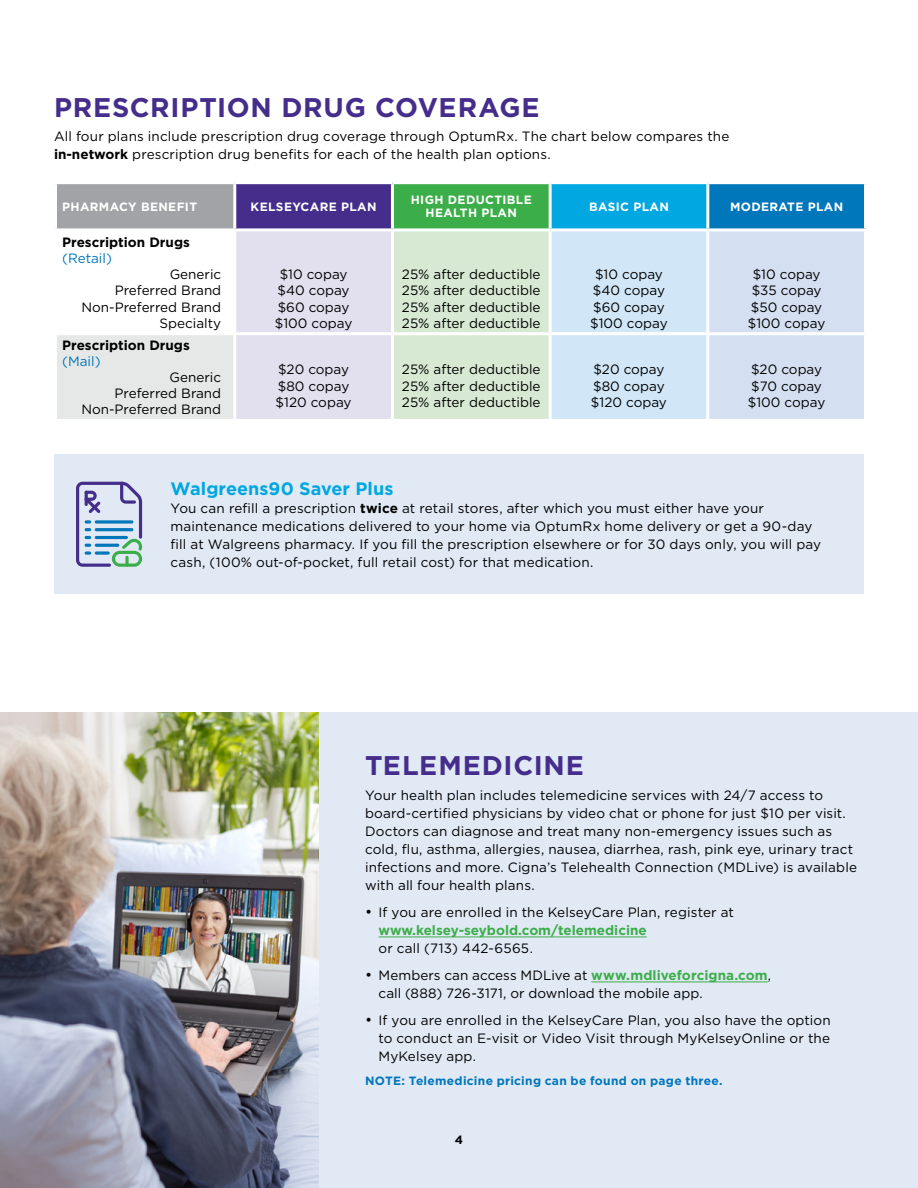
<style>
.page{position:relative;width:918px;height:1188px;background:#fff}
.page>*{position:absolute;margin:0;border:0;box-sizing:border-box;transform-origin:0 0}
.t1{font:700 27px "Gotham";letter-spacing:.025em;color:#452d8c}
.t2{font:700 18px "Gotham";letter-spacing:.005em;color:#00a7e0}
.t3{font:13.5px/16.2px "Gotham";letter-spacing:.005em;color:#000}
.t4{font:700 13.5px "Gotham";color:#000}
.t5{font:13.5px "Gotham";color:#0076bb}
.t6{font:700 12px/13.5px "Gotham";letter-spacing:.03em;color:#fff;text-align:center}
.t7{font:700 12px "Gotham";letter-spacing:.025em;color:#0076bb}
.t8{font:700 12px "Gotham";color:#000}
.s1{font-weight:700}
.s2{font-size:15px}
.s3{font-weight:700;color:#3cae49}
</style>
<div class="page">
<div style="left:54px;top:454px;width:810px;height:140px;background:#e1e9f5"></div>
<div style="left:319px;top:712px;width:599px;height:476px;background:#e1e9f5"></div>
<hr style="left:379px;top:937px;width:268px;height:1px;background:#3cae49">
<hr style="left:591px;top:982px;width:177px;height:1px;background:#3cae49">
<img style="left:0;top:712px;width:319px;height:476px">
<div style="left:56px;top:183px;width:179px;height:47px;background:#a1a3a6"></div>
<div style="left:235px;top:183px;width:157px;height:47px;background:#452d8c"></div>
<div style="left:392px;top:183px;width:158px;height:47px;background:#3cae49"></div>
<div style="left:550px;top:183px;width:158px;height:47px;background:#00a7e0"></div>
<div style="left:708px;top:183px;width:158px;height:47px;background:#0076bb"></div>
<svg style="left:236px;top:231px;width:628px;height:188px"></svg>
<div style="left:56px;top:334px;width:179px;height:86px;background:#e6e7e7"></div>
<hr style="left:54px;top:181px;width:181px;height:3px;background:#fff">
<hr style="left:54px;top:184px;width:3px;height:44px;background:#fff">
<hr style="left:235px;top:181px;width:157px;height:3px;background:#fff">
<hr style="left:233px;top:184px;width:3px;height:44px;background:#fff">
<hr style="left:392px;top:181px;width:158px;height:3px;background:#fff">
<hr style="left:391px;top:184px;width:3px;height:44px;background:#fff">
<hr style="left:550px;top:181px;width:158px;height:3px;background:#fff">
<hr style="left:549px;top:184px;width:3px;height:44px;background:#fff">
<hr style="left:708px;top:181px;width:159px;height:3px;background:#fff">
<hr style="left:706px;top:184px;width:3px;height:44px;background:#fff">
<hr style="left:864px;top:184px;width:3px;height:44px;background:#fff">
<hr style="left:54px;top:228px;width:181px;height:3px;background:#fff">
<hr style="left:235px;top:228px;width:157px;height:3px;background:#fff">
<hr style="left:392px;top:228px;width:158px;height:3px;background:#fff">
<hr style="left:391px;top:231px;width:3px;height:101px;background:#fff">
<hr style="left:550px;top:228px;width:158px;height:3px;background:#fff">
<hr style="left:549px;top:231px;width:3px;height:101px;background:#fff">
<hr style="left:708px;top:228px;width:159px;height:3px;background:#fff">
<hr style="left:706px;top:231px;width:3px;height:101px;background:#fff">
<hr style="left:54px;top:332px;width:181px;height:3px;background:#fff">
<hr style="left:54px;top:335px;width:3px;height:84px;background:#fff">
<hr style="left:235px;top:332px;width:157px;height:3px;background:#fff">
<hr style="left:233px;top:335px;width:3px;height:84px;background:#fff">
<hr style="left:392px;top:332px;width:158px;height:3px;background:#fff">
<hr style="left:391px;top:335px;width:3px;height:84px;background:#fff">
<hr style="left:550px;top:332px;width:158px;height:3px;background:#fff">
<hr style="left:549px;top:335px;width:3px;height:84px;background:#fff">
<hr style="left:708px;top:332px;width:159px;height:3px;background:#fff">
<hr style="left:706px;top:335px;width:3px;height:84px;background:#fff">
<hr style="left:54px;top:419px;width:181px;height:3px;background:#fff">
<svg style="left:76px;top:482px;width:67px;height:85px"></svg>
<h1 class="t1" style="left:54px;top:92px;width:487px">PRESCRIPTION DRUG COVERAGE</h1>
<p class="t3" style="left:54px;top:127px;width:677px;line-height:18px">All four plans include prescription drug coverage through OptumRx. The chart below compares the <span class="s1">in-network</span> prescription drug benefits for each of the health plan options.</p>
<p class="t6" style="left:62px;top:199px;width:136px">PHARMACY BENEFIT</p>
<p class="t6" style="left:251px;top:199px;width:127px">KELSEYCARE PLAN</p>
<p class="t6" style="left:411px;top:193px;width:122px">HIGH DEDUCTIBLE<br>HEALTH PLAN</p>
<p class="t6" style="left:589px;top:199px;width:81px">BASIC PLAN</p>
<p class="t6" style="left:730px;top:199px;width:115px">MODERATE PLAN</p>
<p class="t4" style="left:62px;top:234px;width:129px">Prescription Drugs</p>
<p class="t5" style="left:62px;top:250px;width:51px">(Retail)</p>
<p class="t3" style="left:81px;top:266px;width:141px;text-align:right">Generic<br>Preferred Brand<br>Non-Preferred Brand<br>Specialty</p>
<p class="t3" style="left:275px;top:266px;width:79px;text-align:center">$10 copay $40 copay $60 copay $100 copay</p>
<p class="t3" style="left:402px;top:266px;width:140px;text-align:justify">25% after deductible 25% after deductible 25% after deductible 25% after deductible</p>
<p class="t3" style="left:590px;top:266px;width:79px;text-align:center">$10 copay $40 copay $60 copay $100 copay</p>
<p class="t3" style="left:748px;top:266px;width:79px;text-align:center">$10 copay $35 copay $50 copay $100 copay</p>
<p class="t4" style="left:62px;top:337px;width:129px">Prescription Drugs</p>
<p class="t5" style="left:62px;top:352px;width:40px">(Mail)</p>
<p class="t3" style="left:81px;top:369px;width:141px;text-align:right">Generic<br>Preferred Brand<br>Non-Preferred Brand</p>
<p class="t3" style="left:276px;top:361px;width:77px">$20 copay $80 copay $120 copay</p>
<p class="t3" style="left:402px;top:361px;width:140px;text-align:justify">25% after deductible 25% after deductible 25% after deductible</p>
<p class="t3" style="left:591px;top:361px;width:77px">$20 copay $80 copay $120 copay</p>
<p class="t3" style="left:748px;top:361px;width:79px">$20 copay $70 copay $100 copay</p>
<h2 class="t2" style="left:171px;top:479px;width:224px">Walgreens90 Saver Plus</h2>
<p class="t3" style="left:171px;top:499px;width:652px;line-height:18px">You can refill a prescription <span class="s1">twice</span> at retail stores, after which you must either have your maintenance medications delivered to your home via OptumRx home delivery or get a 90-day fill at Walgreens pharmacy. If you fill the prescription elsewhere or for 30 days only, you will pay cash, (100% out-of-pocket, full retail cost) for that medication.</p>
<h1 class="t1" style="left:365px;top:750px;width:220px">TELEMEDICINE</h1>
<p class="t3" style="left:365px;top:786px;width:494px;line-height:18px">Your health plan includes telemedicine services with 24/7 access to board-certified physicians by video chat or phone for just $10 per visit.<br>Doctors can diagnose and treat many non-emergency issues such as cold, flu, asthma, allergies, nausea, diarrhea, rash, pink eye, urinary tract infections and more. Cigna’s Telehealth Connection (MDLive) is available with all four health plans.</p>
<p class="t3" style="left:379px;top:903px;width:357px;line-height:18px;text-indent:-14px"><span class="s2">•</span> If you are enrolled in the KelseyCare Plan, register at <span class="s3">www.kelsey-seybold.com/telemedicine</span></p>
<p class="t3" style="left:379px;top:940px;width:156px">or call (713) 442-6565.</p>
<p class="t3" style="left:379px;top:966px;width:394px;line-height:18px;text-indent:-14px"><span class="s2">•</span> Members can access MDLive at <span class="s3">www.mdliveforcigna.com</span>, call (888) 726-3171, or download the mobile app.</p>
<p class="t3" style="left:379px;top:1011px;width:454px;line-height:18px;text-align:justify;text-indent:-14px"><span class="s2">•</span> If you are enrolled in the KelseyCare Plan, you also have the option to conduct an E-visit or Video Visit through MyKelseyOnline or the MyKelsey app.</p>
<p class="t7" style="left:365px;top:1073px;width:359px">NOTE: Telemedicine pricing can be found on page three.</p>
<p class="t8" style="left:455px;top:1132px;width:10px">4</p>
</div>
